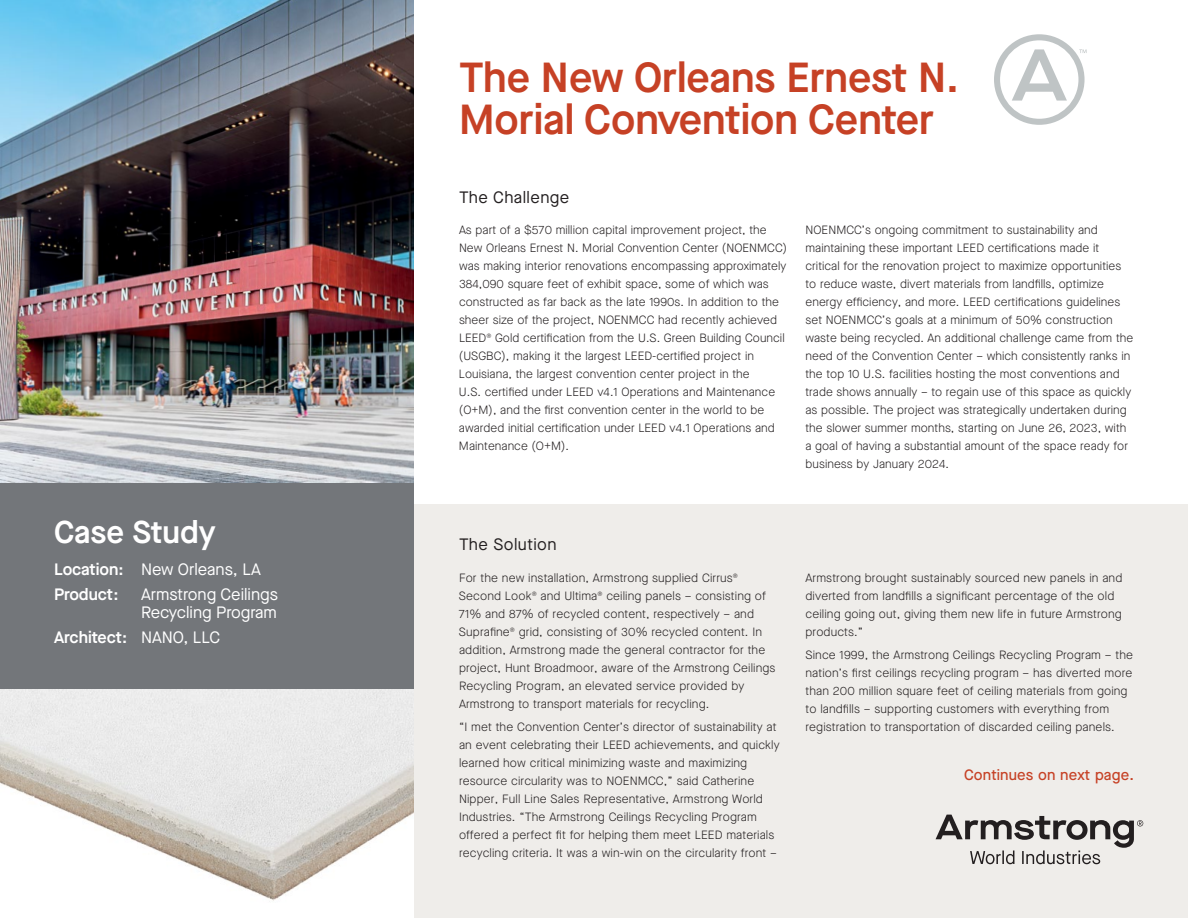
<style>
.page{position:relative;width:1188px;height:918px;background:#fff}
.page>*{position:absolute;margin:0;border:0;box-sizing:border-box;transform-origin:0 0}
.t1{font:600 42px/42px "Maison Neue";color:#c64125}
.t2{font:600 31.5px "Maison Neue";color:#fff}
.t3{font:600 16.5px/25.3px "Maison Neue";letter-spacing:-.005em;color:#fff}
.t4{font:16.5px/18px "Maison Neue";color:#fff}
.t5{font:16.5px "Maison Neue";letter-spacing:.025em;color:#231f20}
.t6{font:500 15px "Maison Neue";letter-spacing:.01em;color:#c64125}
.t7{font:300 12px/18px "Maison Neue";letter-spacing:.005em;color:#231f20}
.s1{font-weight:400}
</style>
<div class="page">
<div style="left:413px;top:505px;width:775px;height:413px;background:#efedea"></div>
<img style="left:0;top:688px;width:413px;height:213px">
<img style="left:0;top:0;width:413px;height:483px">
<div style="left:0;top:483px;width:413px;height:205px;background:#73767a"></div>
<svg style="left:994px;top:34px;width:93px;height:91px"></svg>
<svg style="left:936px;top:815px;width:207px;height:49px"></svg>
<h2 class="t2" style="left:54px;top:510px;width:163px">Case Study</h2>
<h3 class="t3" style="left:54px;top:556px;width:209px">Location: <span class="s1">New Orleans, LA<br></span>Product:</h3>
<h3 class="t4" style="left:141px;top:585px;width:139px">Armstrong Ceilings<br>Recycling Program</h3>
<h3 class="t3" style="left:54px;top:625px;width:168px">Architect: <span class="s1">NANO, LLC</span></h3>
<h1 class="t1" style="left:459px;top:55px;width:501px">The New Orleans Ernest N.<br>Morial Convention Center</h1>
<h3 class="t5" style="left:459px;top:186px;width:112px">The Challenge</h3>
<p class="t7" style="left:459px;top:221px;width:330px">As part of a $570 million capital improvement project, the New Orleans Ernest N. Morial Convention Center (NOENMCC) was making interior renovations encompassing approximately 384,090 square feet of exhibit space, some of which was constructed as far back as the late 1990s. In addition to the sheer size of the project, NOENMCC had recently achieved LEED<sup>®</sup> Gold certification from the U.S. Green Building Council (USGBC), making it the largest LEED-certified project in Louisiana, the largest convention center project in the<br>U.S. certified under LEED v4.1 Operations and Maintenance (O+M), and the first convention center in the world to be awarded initial certification under LEED v4.1 Operations and Maintenance (O+M).</p>
<p class="t7" style="left:805px;top:221px;width:329px">NOENMCC’s ongoing commitment to sustainability and maintaining these important LEED certifications made it critical for the renovation project to maximize opportunities to reduce waste, divert materials from landfills, optimize energy efficiency, and more. LEED certifications guidelines set NOENMCC’s goals at a minimum of 50% construction waste being recycled. An additional challenge came from the need of the Convention Center – which consistently ranks in the top 10 U.S. facilities hosting the most conventions and trade shows annually – to regain use of this space as quickly as possible. The project was strategically undertaken during the slower summer months, starting on June 26, 2023, with a goal of having a substantial amount of the space ready for business by January 2024.</p>
<h3 class="t5" style="left:459px;top:534px;width:99px">The Solution</h3>
<p class="t7" style="left:459px;top:569px;width:318px">For the new installation, Armstrong supplied Cirrus<sup>® </sup>Second Look<sup>®</sup> and Ultima<sup>®</sup> ceiling panels – consisting of 71% and 87% of recycled content, respectively – and Suprafine<sup>®</sup> grid, consisting of 30% recycled content. In addition, Armstrong made the general contractor for the project, Hunt Broadmoor, aware of the Armstrong Ceilings Recycling Program, an elevated service provided by Armstrong to transport materials for recycling.</p>
<p class="t7" style="left:459px;top:718px;width:322px">“I met the Convention Center’s director of sustainability at an event celebrating their LEED achievements, and quickly learned how critical minimizing waste and maximizing resource circularity was to NOENMCC,” said Catherine Nipper, Full Line Sales Representative, Armstrong World Industries. “The Armstrong Ceilings Recycling Program offered a perfect fit for helping them meet LEED materials recycling criteria. It was a win-win on the circularity front –</p>
<p class="t7" style="left:806px;top:569px;width:318px">Armstrong brought sustainably sourced new panels in and diverted from landfills a significant percentage of the old ceiling going out, giving them new life in future Armstrong products.”</p>
<p class="t7" style="left:806px;top:646px;width:329px">Since 1999, the Armstrong Ceilings Recycling Program – the nation’s first ceilings recycling program – has diverted more than 200 million square feet of ceiling materials from going to landfills – supporting customers with everything from registration to transportation of discarded ceiling panels.</p>
<p class="t6" style="left:964px;top:765px;width:172px">Continues on next page.</p>
</div>
